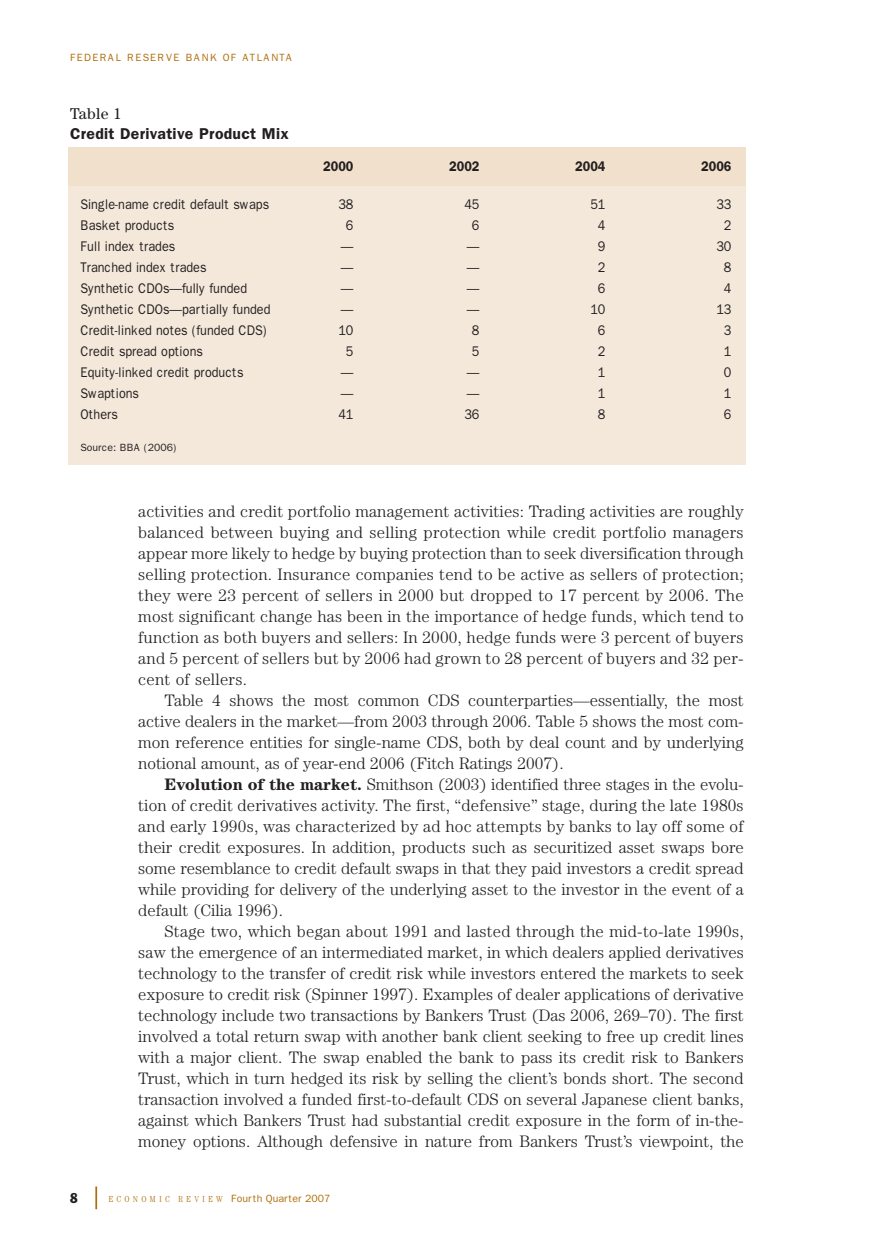
<style>
.page{position:relative;width:882px;height:1260px;background:#fff}
.page>*{position:absolute;margin:0;border:0;box-sizing:border-box;transform-origin:0 0}
.t1{font:300 16.62px/21px "Century";color:#231f20;text-align:justify}
.t2{font:600 15.75px "Franklin Gothic";letter-spacing:.02em;color:#231f20}
.t3{font:15.75px "Century";letter-spacing:.015em;color:#231f20}
.t4{font:14px "Franklin Gothic";color:#231f20;scale:.9 1}
.t5{font:600 14px "Franklin Gothic";color:#231f20;scale:.9 1}
.t6{font:condensed 14px "Franklin Gothic";color:#231f20}
.t7{font:10.5px "Franklin Gothic";color:#af6e0d}
.t8{font:10.5px "Franklin Gothic";letter-spacing:.12em;color:#af6e0d}
.t9{font:10.5px "Franklin Gothic";color:#231f20}
.s1{font-weight:700}
.s2{font-family:"Century";font-weight:300;font-stretch:condensed;font-size:8.75px}
</style>
<div class="page">
<hr style="left:95px;top:1186px;width:2px;height:23px;background:#af6e0d">
<div style="left:68px;top:181px;width:678px;height:284px;background:#f4e8da"></div>
<div style="left:68px;top:147px;width:678px;height:39px;background:#f1e0cc"></div>
<p class="t8" style="left:70px;top:54px;width:224px">FEDERAL RESERVE BANK OF ATLANTA</p>
<p class="t3" style="left:70px;top:108px;width:53px">Table 1</p>
<p class="t2" style="left:70px;top:128px;width:220px">Credit Derivative Product Mix</p>
<p class="t5" style="left:323px;top:161px;width:35px">2000</p>
<p class="t5" style="left:449px;top:161px;width:35px">2002</p>
<p class="t5" style="left:575px;top:161px;width:35px">2004</p>
<p class="t5" style="left:701px;top:161px;width:35px">2006</p>
<p class="t4" style="left:80px;top:199px;width:211px">Single-name credit default swaps</p>
<p class="t4" style="left:338px;top:199px;width:18px">38</p>
<p class="t4" style="left:464px;top:199px;width:18px">45</p>
<p class="t4" style="left:590px;top:199px;width:18px">51</p>
<p class="t4" style="left:716px;top:199px;width:18px">33</p>
<p class="t4" style="left:80px;top:220px;width:106px">Basket products</p>
<p class="t4" style="left:346px;top:220px;width:10px">6</p>
<p class="t4" style="left:472px;top:220px;width:10px">6</p>
<p class="t4" style="left:598px;top:220px;width:10px">4</p>
<p class="t4" style="left:724px;top:220px;width:10px">2</p>
<p class="t4" style="left:80px;top:241px;width:107px">Full index trades</p>
<p class="t4" style="left:341px;top:241px;width:15px">—</p>
<p class="t4" style="left:467px;top:241px;width:15px">—</p>
<p class="t4" style="left:598px;top:241px;width:10px">9</p>
<p class="t4" style="left:716px;top:241px;width:18px">30</p>
<p class="t4" style="left:80px;top:262px;width:141px">Tranched index trades</p>
<p class="t4" style="left:341px;top:262px;width:15px">—</p>
<p class="t4" style="left:467px;top:262px;width:15px">—</p>
<p class="t4" style="left:598px;top:262px;width:10px">2</p>
<p class="t4" style="left:724px;top:262px;width:10px">8</p>
<p class="t4" style="left:80px;top:283px;width:187px">Synthetic CDOs—fully funded</p>
<p class="t4" style="left:341px;top:283px;width:15px">—</p>
<p class="t4" style="left:467px;top:283px;width:15px">—</p>
<p class="t4" style="left:598px;top:283px;width:10px">6</p>
<p class="t4" style="left:724px;top:283px;width:10px">4</p>
<p class="t4" style="left:80px;top:304px;width:213px">Synthetic CDOs—partially funded</p>
<p class="t4" style="left:341px;top:304px;width:15px">—</p>
<p class="t4" style="left:467px;top:304px;width:15px">—</p>
<p class="t4" style="left:590px;top:304px;width:18px">10</p>
<p class="t4" style="left:716px;top:304px;width:18px">13</p>
<p class="t4" style="left:80px;top:325px;width:209px">Credit-linked notes (funded CDS)</p>
<p class="t4" style="left:338px;top:325px;width:18px">10</p>
<p class="t4" style="left:472px;top:325px;width:10px">8</p>
<p class="t4" style="left:598px;top:325px;width:10px">6</p>
<p class="t4" style="left:724px;top:325px;width:10px">3</p>
<p class="t4" style="left:80px;top:346px;width:137px">Credit spread options</p>
<p class="t4" style="left:346px;top:346px;width:10px">5</p>
<p class="t4" style="left:472px;top:346px;width:10px">5</p>
<p class="t4" style="left:598px;top:346px;width:10px">2</p>
<p class="t4" style="left:724px;top:346px;width:10px">1</p>
<p class="t4" style="left:80px;top:367px;width:182px">Equity-linked credit products</p>
<p class="t4" style="left:341px;top:367px;width:15px">—</p>
<p class="t4" style="left:467px;top:367px;width:15px">—</p>
<p class="t4" style="left:598px;top:367px;width:10px">1</p>
<p class="t4" style="left:724px;top:367px;width:10px">0</p>
<p class="t4" style="left:80px;top:388px;width:66px">Swaptions</p>
<p class="t4" style="left:341px;top:388px;width:15px">—</p>
<p class="t4" style="left:467px;top:388px;width:15px">—</p>
<p class="t4" style="left:598px;top:388px;width:10px">1</p>
<p class="t4" style="left:724px;top:388px;width:10px">1</p>
<p class="t4" style="left:80px;top:409px;width:43px">Others</p>
<p class="t4" style="left:338px;top:409px;width:18px">41</p>
<p class="t4" style="left:464px;top:409px;width:18px">36</p>
<p class="t4" style="left:598px;top:409px;width:10px">8</p>
<p class="t4" style="left:724px;top:409px;width:10px">6</p>
<p class="t9" style="left:80px;top:443px;width:98px">Source: BBA (2006)</p>
<p class="t1" style="left:138px;top:502px;width:607px">activities and credit portfolio management activities: Trading activities are roughly balanced between buying and selling protection while credit portfolio managers appear more likely to hedge by buying protection than to seek diversification through selling protection. Insurance companies tend to be active as sellers of protection; they were 23 percent of sellers in 2000 but dropped to 17 percent by 2006. The most significant change has been in the importance of hedge funds, which tend to function as both buyers and sellers: In 2000, hedge funds were 3 percent of buyers and 5 percent of sellers but by 2006 had grown to 28 percent of buyers and 32 per&shy;cent of sellers.</p>
<p class="t1" style="left:138px;top:691px;width:607px;text-indent:26px">Table 4 shows the most common CDS counterparties—essentially, the most active dealers in the market—from 2003 through 2006. Table 5 shows the most com&shy;mon reference entities for single-name CDS, both by deal count and by underlying notional amount, as of year-end 2006 (Fitch Ratings 2007).</p>
<p class="t1" style="left:138px;top:775px;width:607px;text-indent:26px"><span class="s1">Evolution of the market.</span> Smithson (2003) identified three stages in the evolu&shy;tion of credit derivatives activity. The first, “defensive” stage, during the late 1980s and early 1990s, was characterized by ad hoc attempts by banks to lay off some of their credit exposures. In addition, products such as securitized asset swaps bore some resemblance to credit default swaps in that they paid investors a credit spread while providing for delivery of the underlying asset to the investor in the event of a default (Cilia 1996).</p>
<p class="t1" style="left:138px;top:922px;width:607px;text-indent:26px">Stage two, which began about 1991 and lasted through the mid-to-late 1990s, saw the emergence of an intermediated market, in which dealers applied derivatives technology to the transfer of credit risk while investors entered the markets to seek exposure to credit risk (Spinner 1997). Examples of dealer applications of derivative technology include two transactions by Bankers Trust (Das 2006, 269–70). The first involved a total return swap with another bank client seeking to free up credit lines with a major client. The swap enabled the bank to pass its credit risk to Bankers Trust, which in turn hedged its risk by selling the client’s bonds short. The second transaction involved a funded first-to-default CDS on several Japanese client banks, against which Bankers Trust had substantial credit exposure in the form of in-the&shy;money options. Although defensive in nature from Bankers Trust’s viewpoint, the</p>
<p class="t6" style="left:70px;top:1193px;width:9px">8</p>
<p class="t7" style="left:108px;top:1195px;width:223px"><span class="s2">E C O N O M I C R E V I E W</span> Fourth Quarter 2007</p>
</div>
